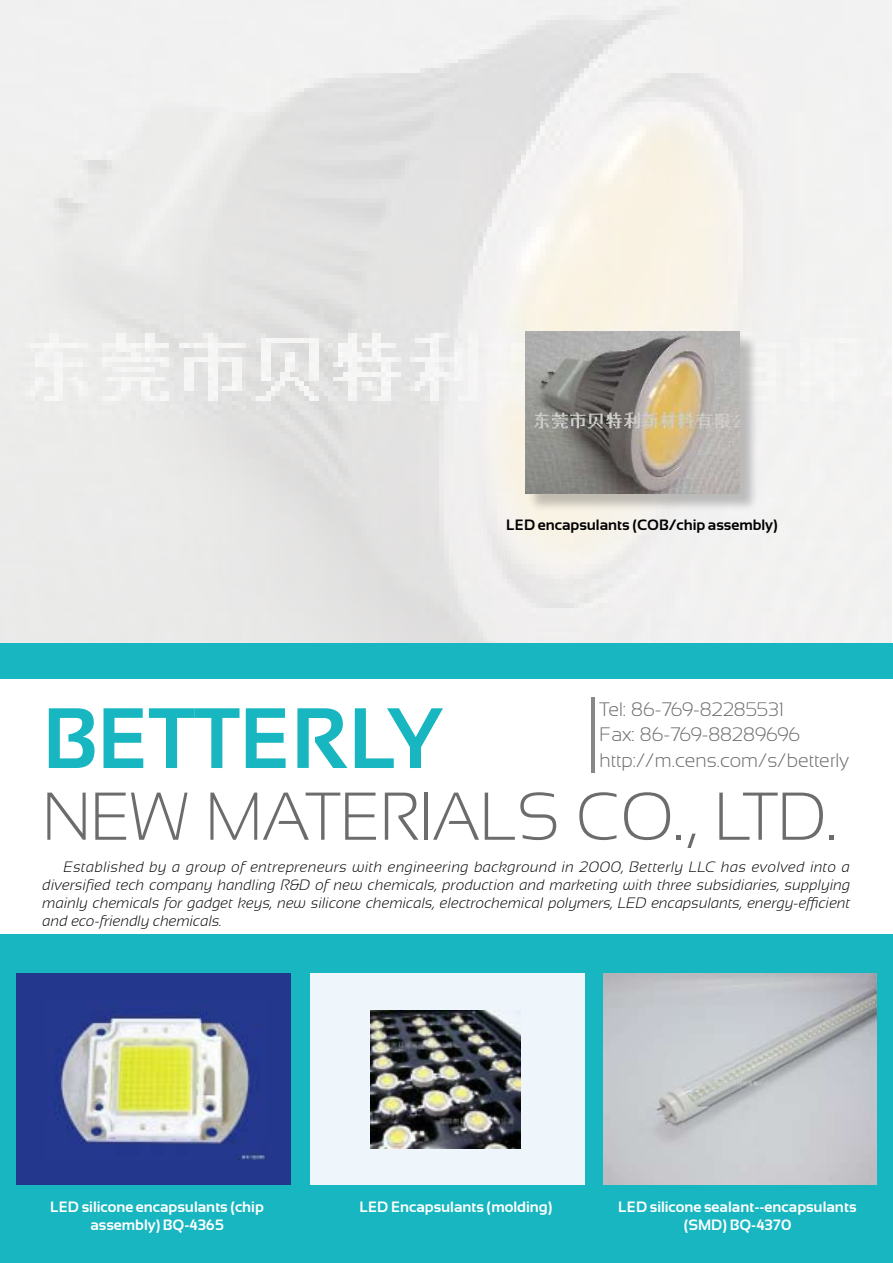
<style>
.page{position:relative;width:893px;height:1263px;background:#fff}
.page>*{position:absolute;margin:0;border:0;box-sizing:border-box;transform-origin:0 0}
.t1{font:700 85.5px "Sansation";color:#17b6c0}
.t2{font:300 67.5px "Sansation";color:#6d6c6c}
.t3{font:300 19.5px/25.5px "Sansation";color:#6d6c6c}
.t4{font:italic 300 15px/18px "Sansation";color:#000;text-align:justify}
.t5{font:700 15px/17.2px "Sansation";color:#fff;text-align:center}
.t6{font:700 15px "Sansation";color:#000}
</style>
<div class="page">
<div style="left:0;top:643px;width:893px;height:620px;background:#17b6c0"></div>
<div style="left:0;top:679px;width:893px;height:255px;background:#fff"></div>
<div style="left:17px;top:973px;width:274px;height:212px;background:#23378d"></div>
<div style="left:310px;top:973px;width:274px;height:212px;background:#eef5fb"></div>
<hr style="left:591px;top:697px;width:3px;height:76px;background:#86888a">
<div style="left:527px;top:333px;width:238px;height:185px;background:#000;opacity:.23"></div>
<img style="left:525px;top:331px;width:215px;height:162px">
<img style="left:60px;top:1013px;width:205px;height:147px">
<img style="left:371px;top:1010px;width:150px;height:138px">
<img style="left:604px;top:973px;width:272px;height:212px">
<p class="t6" style="left:506px;top:517px;width:273px">LE D encapsulants (COB/chip assembly)</p>
<h3 class="t3" style="left:600px;top:696px;width:251px">Tel: 86-769-82285531<br>Fax: 86-769-88289696 http://m.cens.com/s/betterly</h3>
<h1 class="t1" style="left:43px;top:691px;width:399px">Betterly</h1>
<h2 class="t2" style="left:43px;top:779px;width:796px">New Materials Co., Ltd.</h2>
<p class="t4" style="left:43px;top:858px;width:809px;text-indent:21px">Established by a group of entrepreneurs with engineering background in 2000, Betterly LLC has evolved into a diversified tech company handling R&amp;D of new chemicals, production and marketing with three subsidiaries, supplying mainly chemicals for gadget keys, new silicone chemicals, electrochemical polymers, LED encapsulants, energy-efficient and eco-friendly chemicals.</p>
<p class="t5" style="left:50px;top:1198px;width:215px">LE D silicone encapsulants (chip assembly) BQ-4365</p>
<p class="t5" style="left:359px;top:1198px;width:195px">LE D Encapsulants (molding)</p>
<p class="t5" style="left:618px;top:1198px;width:240px">LE D silicone sealant--encapsulants (SMD) BQ-4370</p>
</div>
